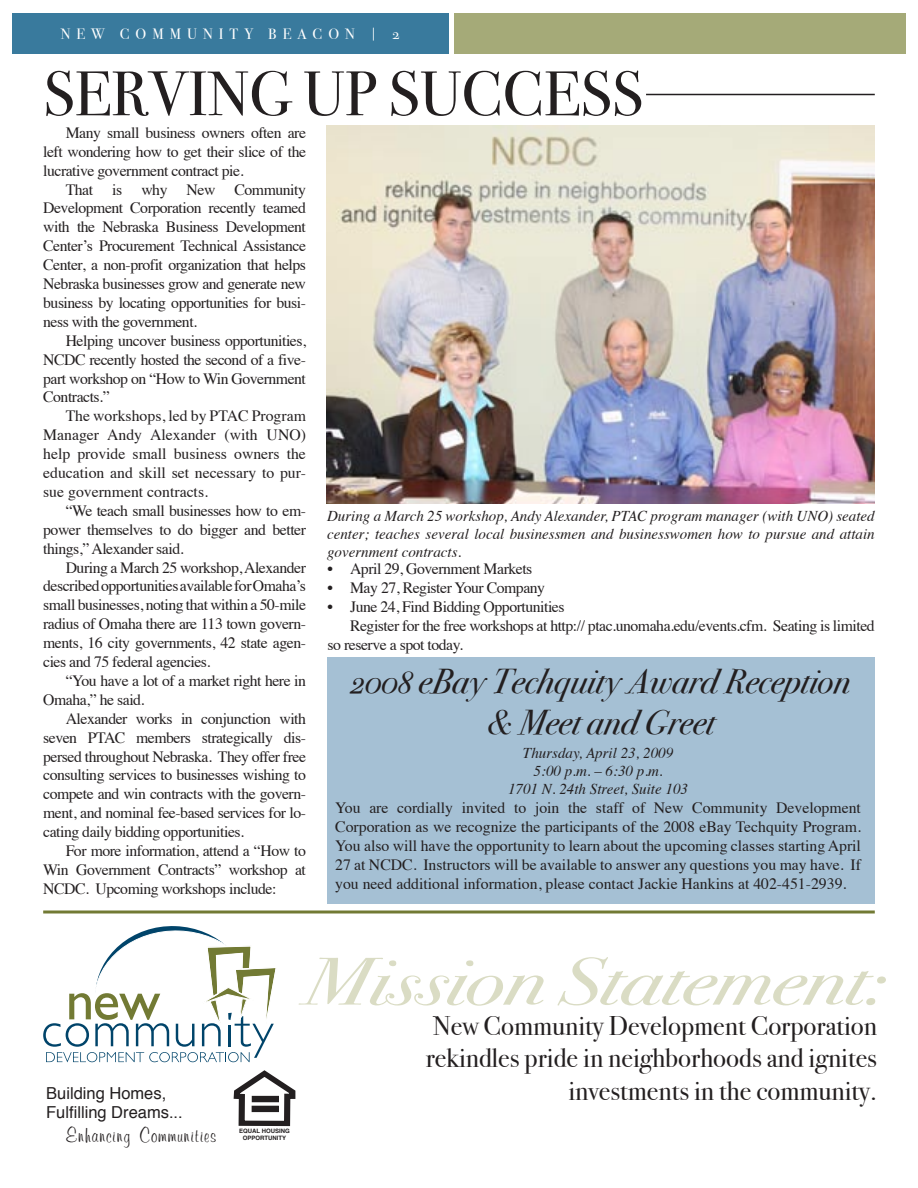
<style>
.page{position:relative;width:918px;height:1188px;background:#fff}
.page>*{position:absolute;margin:0;border:0;box-sizing:border-box;transform-origin:0 0}
.t1{font:67.5px "Bodoni Svty Two OSITCTT Book It";letter-spacing:-.01em;color:#dadcc4;scale:1.27 1}
.t2{font:63px "Bodoni Svty Two ITCTT Book";color:#231f20}
.t3{font:34.5px/41.4px "Bodoni Svty Two OSITCTT Book It";color:#231f20;text-align:center}
.t4{font:27px/32.4px "Bodoni Svty Two OSITCTT Book";color:#231f20}
.t5{font:25.5px "Muriel";color:#231f20}
.t6{font:16.5px "Helvetica";color:#231f20}
.t7{font:15.75px/18.9px "Times";letter-spacing:-.03em;color:#231f20;text-align:justify}
.t8{font:italic 15px/18px "Times";color:#231f20;text-align:justify}
.t9{font:15px "Bodoni Svty Two OSITCTT Book";letter-spacing:.4em;color:#fff}
.t10{font:700 6px/7.2px "Helvetica";color:#231f20;text-align:center}
</style>
<div class="page">
<div style="left:12px;top:13px;width:436px;height:41px;background:#397a9d"></div>
<div style="left:454px;top:13px;width:452px;height:41px;background:#a5aa78"></div>
<img style="left:326px;top:125px;width:549px;height:379px">
<hr style="left:646px;top:94px;width:229px;height:1px;background:#231f20">
<div style="left:328px;top:657px;width:547px;height:247px;background:#a5c0d4"></div>
<svg style="left:43px;top:926px;width:252px;height:201px"></svg>
<div style="left:252px;top:1096px;width:26px;height:6px;background:#231f20"></div>
<div style="left:252px;top:1106px;width:26px;height:6px;background:#231f20"></div>
<svg style="left:43px;top:910px;width:832px;height:4px;background:#959b66"></svg>
<p class="t9" style="left:61px;top:25px;width:340px">NEW COMMUNITY BEACON | 2</p>
<h2 class="t2" style="left:43px;top:56px;width:601px">SERVING UP SUCCESS</h2>
<p class="t7" style="left:43px;top:122px;width:264px;text-indent:23px">Many small business owners often are left wondering how to get their slice of the lucrative government contract pie.</p>
<p class="t7" style="left:43px;top:178px;width:264px;text-indent:23px">That is why New Community Development Corporation recently teamed with the Nebraska Business Development Center’s Procurement Technical Assistance Center, a non-profit organization that helps Nebraska businesses grow and generate new business by locating opportunities for busi&shy;ness with the government.</p>
<p class="t7" style="left:43px;top:330px;width:264px;text-indent:23px">Helping uncover business opportunities, NCDC recently hosted the second of a five&shy;part workshop on “How to Win Government Contracts.”</p>
<p class="t7" style="left:43px;top:405px;width:264px;text-indent:23px">The workshops, led by PTAC Program Manager Andy Alexander (with UNO) help provide small business owners the education and skill set necessary to pur&shy;sue government contracts.</p>
<p class="t7" style="left:43px;top:500px;width:264px;text-indent:23px">“We teach small businesses how to em&shy;power themselves to do bigger and better things,” Alexander said.</p>
<p class="t7" style="left:43px;top:556px;width:264px;text-indent:23px">During a March 25 workshop, Alexander described opportunities available for Omaha’s small businesses, noting that within a 50-mile radius of Omaha there are 113 town govern&shy;ments, 16 city governments, 42 state agen&shy;cies and 75 federal agencies.</p>
<p class="t7" style="left:43px;top:670px;width:264px;text-indent:23px">“You have a lot of a market right here in<br>Omaha,” he said.</p>
<p class="t7" style="left:43px;top:708px;width:264px;text-indent:23px">Alexander works in conjunction with seven PTAC members strategically dis&shy;persed throughout Nebraska. They offer free consulting services to businesses wishing to compete and win contracts with the govern&shy;ment, and nominal fee-based services for lo&shy;cating daily bidding opportunities.</p>
<p class="t7" style="left:43px;top:840px;width:264px;text-indent:23px">For more information, attend a “How to Win Government Contracts” workshop at NCDC. Upcoming workshops include:</p>
<p class="t8" style="left:327px;top:506px;width:549px">During a March 25 workshop, Andy Alexander, PTAC program manager (with UNO) seated center; teaches several local businessmen and businesswomen how to pursue and attain government contracts.</p>
<p class="t7" style="left:328px;top:558px;width:206px">• April 29, Government Markets</p>
<p class="t7" style="left:328px;top:577px;width:219px">• May 27, Register Your Company</p>
<p class="t7" style="left:328px;top:596px;width:239px">• June 24, Find Bidding Opportunities</p>
<p class="t7" style="left:350px;top:615px;width:526px">Register for the free workshops at http:// ptac.unomaha.edu/events.cfm. Seating is limited</p>
<p class="t7" style="left:328px;top:634px;width:137px">so reserve a spot today.</p>
<h3 class="t3" style="left:351px;top:661px;width:501px">2008 eBay Techquity Award Reception &amp; Meet and Greet</h3>
<p class="t8" style="left:508px;top:743px;width:181px;text-align:center">Thursday, April 23, 2009<br>5:00 p.m. – 6:30 p.m.<br>1701 N. 24th Street, Suite 103</p>
<p class="t7" style="left:335px;top:797px;width:527px">You are cordially invited to join the staff of New Community Development Corporation as we recognize the participants of the 2008 eBay Techquity Program.<br>You also will have the opportunity to learn about the upcoming classes starting April 27 at NCDC. Instructors will be available to answer any questions you may have. If you need additional information, please contact Jackie Hankins at 402-451-2939.</p>
<h1 class="t1" style="left:303px;top:941px;width:461px">Mission Statement:</h1>
<h3 class="t4" style="left:426px;top:1009px;width:453px">New Community Development Corporation rekindles pride in neighborhoods and ignites</h3>
<p class="t6" style="left:46px;top:1080px;width:122px">Building Homes,</p>
<h3 class="t4" style="left:569px;top:1074px;width:310px">investments in the community.</h3>
<p class="t6" style="left:46px;top:1100px;width:138px">Fulfilling Dreams...</p>
<h3 class="t5" style="left:66px;top:1123px;width:153px">Enhancing Communities</h3>
<p class="t10" style="left:239px;top:1127px;width:52px">EQUAL HOUSING<br>OPPORTUNITY</p>
</div>
